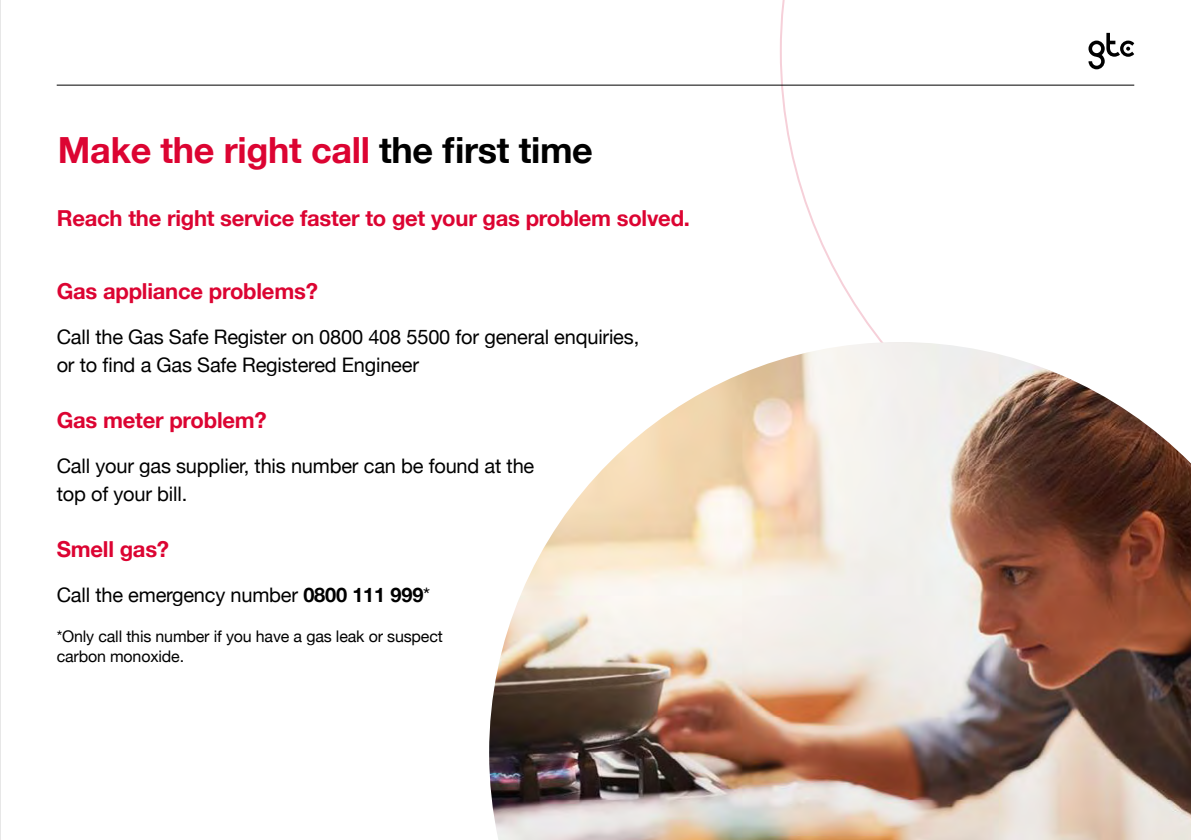
<style>
.page{position:relative;width:1191px;height:840px;background:#fff}
.page>*{position:absolute;margin:0;border:0;box-sizing:border-box;transform-origin:0 0}
.t1{font:700 36px "Helvetica Neue";letter-spacing:-.01em;color:#dc0432}
.t2{font:700 22px "Helvetica Neue";letter-spacing:-.01em;color:#dc0432}
.t3{font:20px/28px "Helvetica Neue";letter-spacing:-.01em;color:#000}
.t4{font:16px/20px "Helvetica Neue";letter-spacing:-.01em;color:#000}
.s1{color:#000}
.s2{font-weight:700}
</style>
<div class="page">
<svg style="left:780px;top:0;width:355px;height:342px"></svg>
<svg style="left:1088px;top:33px;width:46px;height:36px"></svg>
<hr style="left:57px;top:85px;width:1077px;height:1px;background:#000">
<img style="left:489px;top:342px;width:702px;height:497px">
<hr style="left:0;top:0;width:1px;height:839px;background:#d0d0d0">
<h1 class="t1" style="left:58px;top:122px;width:536px">Make the right call <span class="s1">the first time</span></h1>
<p class="t2" style="left:57px;top:200px;width:635px">Reach the right service faster to get your gas problem solved.</p>
<p class="t2" style="left:57px;top:273px;width:263px">Gas appliance problems?</p>
<p class="t3" style="left:57px;top:324px;width:584px">Call the Gas Safe Register on 0800 408 5500 for general enquiries, or to find a Gas Safe Registered Engineer</p>
<p class="t2" style="left:57px;top:402px;width:212px">Gas meter problem?</p>
<p class="t3" style="left:57px;top:453px;width:479px">Call your gas supplier, this number can be found at the top of your bill.</p>
<p class="t2" style="left:57px;top:531px;width:114px">Smell gas?</p>
<p class="t3" style="left:57px;top:582px;width:375px">Call the emergency number <span class="s2">0800 111 999</span>*</p>
<p class="t4" style="left:57px;top:627px;width:387px">*Only call this number if you have a gas leak or suspect carbon monoxide.</p>
</div>
